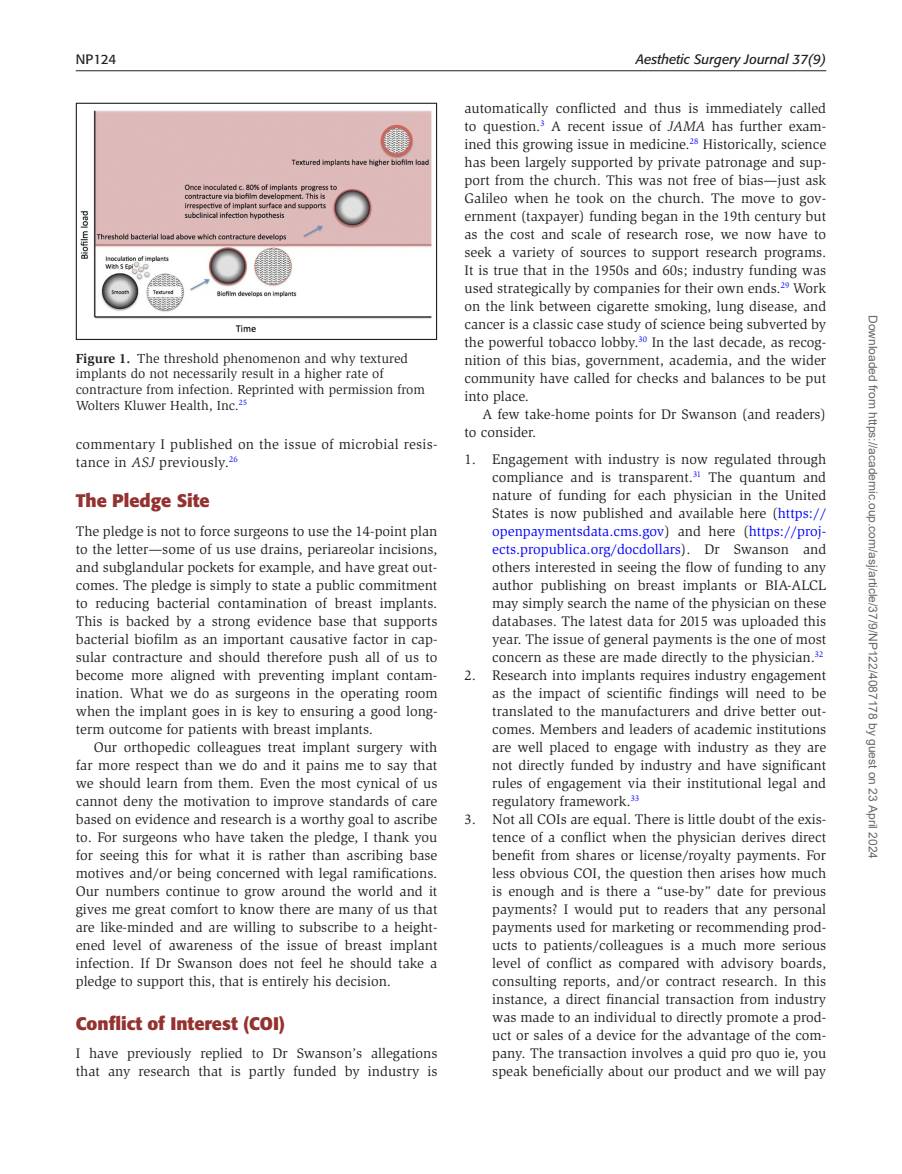
<style>
.page{position:relative;width:902px;height:1174px;background:#fff}
.page>*{position:absolute;margin:0;border:0;box-sizing:border-box;transform-origin:0 0}
.t1{font:700 18px "Formata";color:#943230}
.t2{font:14.25px/18px "Slimbach";color:#231f20;text-align:justify}
.t3{font:13.5px/15.8px "Slimbach";color:#231f20}
.t4{font:italic 13.5px "Formata";color:#231f20}
.t5{font:13.5px "Formata";letter-spacing:-.01em;color:#231f20}
.t6{font:12px "Arial";color:#666}
.s1{font-weight:700}
.s2{font-style:italic}
.s3{color:#00f}
</style>
<div class="page">
<hr style="left:76px;top:70px;width:750px;height:1px;background:#231f20">
<img style="left:81px;top:110px;width:351px;height:222px">
<div style="left:76px;top:103px;width:361px;height:237px;border:1px solid #231f20"></div>
<p class="t5" style="left:76px;top:51px;width:42px">NP124</p>
<p class="t4" style="left:636px;top:52px;width:191px">Aesthetic Surgery Journal 37(9)</p>
<p class="t3" style="left:76px;top:350px;width:350px"><span class="s1">Figure 1.</span> The threshold phenomenon and why textured implants do not necessarily result in a higher rate of contracture from infection. Reprinted with permission from Wolters Kluwer Health, Inc.<sup>25</sup></p>
<p class="t2" style="left:76px;top:435px;width:363px">commentary I published on the issue of microbial resis&shy;tance in <span class="s2">ASJ</span> previously.<sup>26</sup></p>
<p class="t1" style="left:76px;top:490px;width:135px">The Pledge Site</p>
<p class="t2" style="left:76px;top:522px;width:363px">The pledge is not to force surgeons to use the 14-point plan to the letter—some of us use drains, periareolar incisions, and subglandular pockets for example, and have great out&shy;comes. The pledge is simply to state a public commitment to reducing bacterial contamination of breast implants.<br>This is backed by a strong evidence base that supports bacterial biofilm as an important causative factor in cap&shy;sular contracture and should therefore push all of us to become more aligned with preventing implant contam&shy;ination. What we do as surgeons in the operating room when the implant goes in is key to ensuring a good long&shy;term outcome for patients with breast implants.</p>
<p class="t2" style="left:76px;top:738px;width:363px;text-indent:18px">Our orthopedic colleagues treat implant surgery with far more respect than we do and it pains me to say that we should learn from them. Even the most cynical of us cannot deny the motivation to improve standards of care based on evidence and research is a worthy goal to ascribe to. For surgeons who have taken the pledge, I thank you for seeing this for what it is rather than ascribing base motives and/or being concerned with legal ramifications.<br>Our numbers continue to grow around the world and it gives me great comfort to know there are many of us that are like-minded and are willing to subscribe to a height&shy;ened level of awareness of the issue of breast implant infection. If Dr Swanson does not feel he should take a pledge to support this, that is entirely his decision.</p>
<p class="t1" style="left:76px;top:1012px;width:211px">Conflict of Interest (COI)</p>
<p class="t2" style="left:76px;top:1044px;width:363px">I have previously replied to Dr Swanson’s allegations that any research that is partly funded by industry is</p>
<p class="t2" style="left:464px;top:99px;width:363px">automatically conflicted and thus is immediately called to question.<sup>3</sup> A recent issue of <span class="s2">JAMA</span> has further exam&shy;ined this growing issue in medicine.<sup>28</sup> Historically, science has been largely supported by private patronage and sup&shy;port from the church. This was not free of bias—just ask Galileo when he took on the church. The move to gov&shy;ernment (taxpayer) funding began in the 19th century but as the cost and scale of research rose, we now have to seek a variety of sources to support research programs.<br>It is true that in the 1950s and 60s; industry funding was used strategically by companies for their own ends.<sup>29</sup> Work on the link between cigarette smoking, lung disease, and cancer is a classic case study of science being subverted by the powerful tobacco lobby.<sup>30</sup> In the last decade, as recog&shy;nition of this bias, government, academia, and the wider community have called for checks and balances to be put into place.</p>
<p class="t2" style="left:464px;top:405px;width:363px;text-indent:18px">A few take-home points for Dr Swanson (and readers) to consider.</p>
<p class="t2" style="left:492px;top:450px;width:335px;text-indent:-28px">1. Engagement with industry is now regulated through compliance and is transparent.<sup>31</sup> The quantum and nature of funding for each physician in the United States is now published and available here (<span class="s3">https:// openpaymentsdata.cms.gov</span>) and here (<span class="s3">https://proj&shy;ects.propublica.org/docdollars</span>). Dr Swanson and others interested in seeing the flow of funding to any author publishing on breast implants or BIA-ALCL may simply search the name of the physician on these databases. The latest data for 2015 was uploaded this year. The issue of general payments is the one of most concern as these are made directly to the physician.<sup>32</sup></p>
<p class="t2" style="left:492px;top:666px;width:335px;text-indent:-28px">2. Research into implants requires industry engagement as the impact of scientific findings will need to be translated to the manufacturers and drive better out&shy;comes. Members and leaders of academic institutions are well placed to engage with industry as they are not directly funded by industry and have significant rules of engagement via their institutional legal and regulatory framework.<sup>33</sup></p>
<p class="t2" style="left:492px;top:810px;width:335px;text-indent:-28px">3. Not all COIs are equal. There is little doubt of the exis&shy;tence of a conflict when the physician derives direct benefit from shares or license/royalty payments. For less obvious COI, the question then arises how much is enough and is there a “use-by” date for previous payments? I would put to readers that any personal payments used for marketing or recommending prod&shy;ucts to patients/colleagues is a much more serious level of conflict as compared with advisory boards, consulting reports, and/or contract research. In this instance, a direct financial transaction from industry was made to an individual to directly promote a prod&shy;uct or sales of a device for the advantage of the com&shy;pany. The transaction involves a quid pro quo ie, you speak beneficially about our product and we will pay</p>
<p class="t6" style="left:877px;top:315px;width:545px;rotate:90deg">Downloaded from https://academic.oup.com/asj/article/37/9/NP122/4087178 by guest on 23 April 2024</p>
</div>
